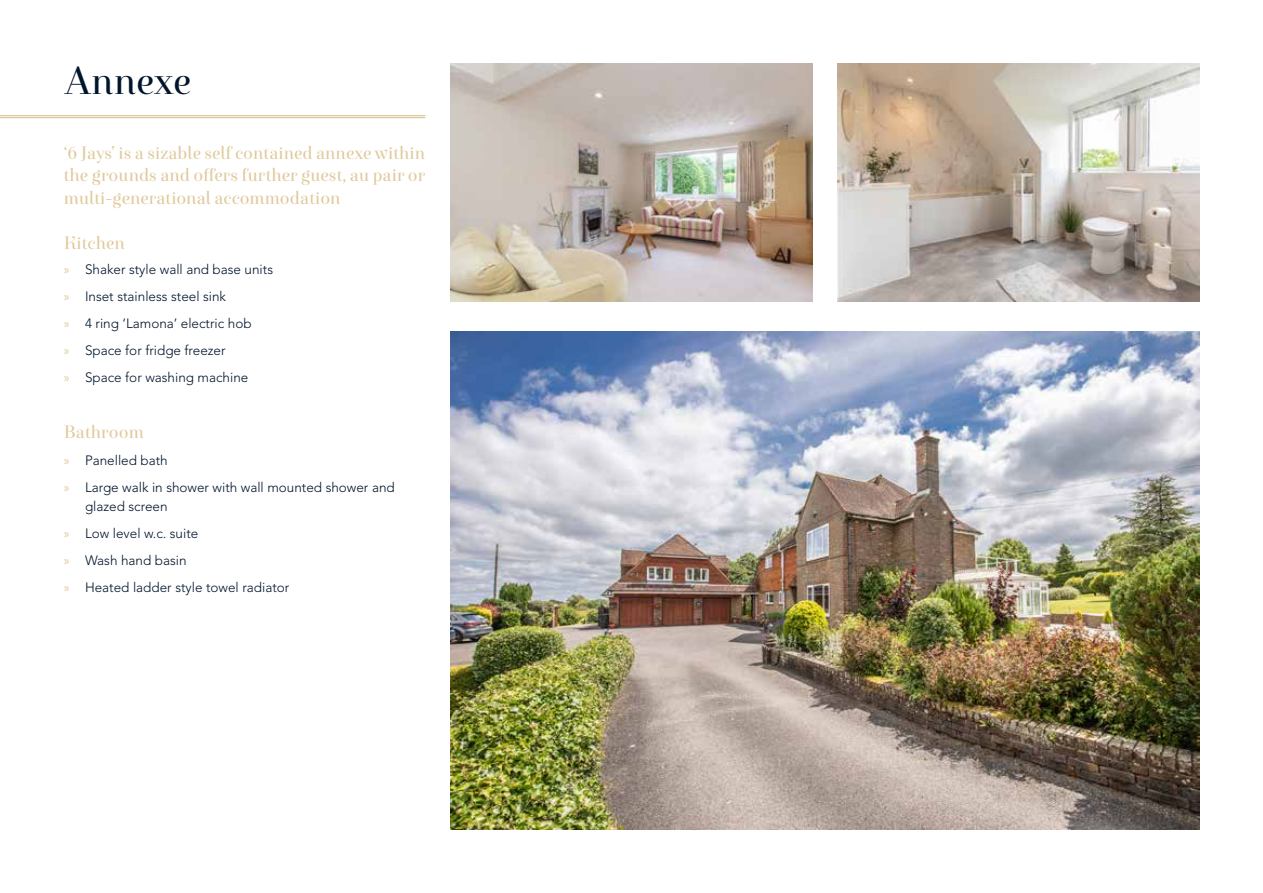
<style>
.page{position:relative;width:1263px;height:893px;background:#fff}
.page>*{position:absolute;margin:0;border:0;box-sizing:border-box;transform-origin:0 0}
.t1{font:39px "Exquise FY";letter-spacing:-.01em;color:#00152c}
.t2{font:18px/22.5px "Exquise FY";color:#dfc99a;text-align:justify}
.t3{font:300 13.5px/27px "Avenir LT Std";color:#00152c}
.s1{font-family:"Myriad Pro";font-weight:400;color:#dfc99a}
</style>
<div class="page">
<hr style="left:0;top:115px;width:425px;height:1px;background:#dfc99a">
<hr style="left:0;top:117px;width:425px;height:1px;background:#dfc99a">
<img style="left:451px;top:64px;width:361px;height:238px">
<img style="left:451px;top:332px;width:748px;height:497px">
<img style="left:838px;top:64px;width:361px;height:238px">
<h1 class="t1" style="left:65px;top:57px;width:128px">Annexe</h1>
<h2 class="t2" style="left:64px;top:141px;width:363px">‘6 Jays’ is a sizable self contained annexe within the grounds and offers further guest, au pair or multi-generational accommodation</h2>
<h2 class="t2" style="left:64px;top:231px;width:63px">Kitchen</h2>
<p class="t3" style="left:64px;top:256px;width:211px"><span class="s1">»</span> Shaker style wall and base units <span class="s1">»</span> Inset stainless steel sink<br><span class="s1">»</span> 4 ring ‘Lamona’ electric hob<br><span class="s1">»</span> Space for fridge freezer<br><span class="s1">»</span> Space for washing machine</p>
<h2 class="t2" style="left:64px;top:420px;width:82px">Bathroom</h2>
<p class="t3" style="left:64px;top:447px;width:332px"><span class="s1">»</span> Panelled bath<br><span class="s1">»</span> Large walk in shower with wall mounted shower and</p>
<p class="t3" style="left:64px;top:493px;width:227px;text-indent:21px">glazed screen<br><span class="s1">»</span> Low level w.c. suite<br><span class="s1">»</span> Wash hand basin<br><span class="s1">»</span> Heated ladder style towel radiator</p>
</div>
